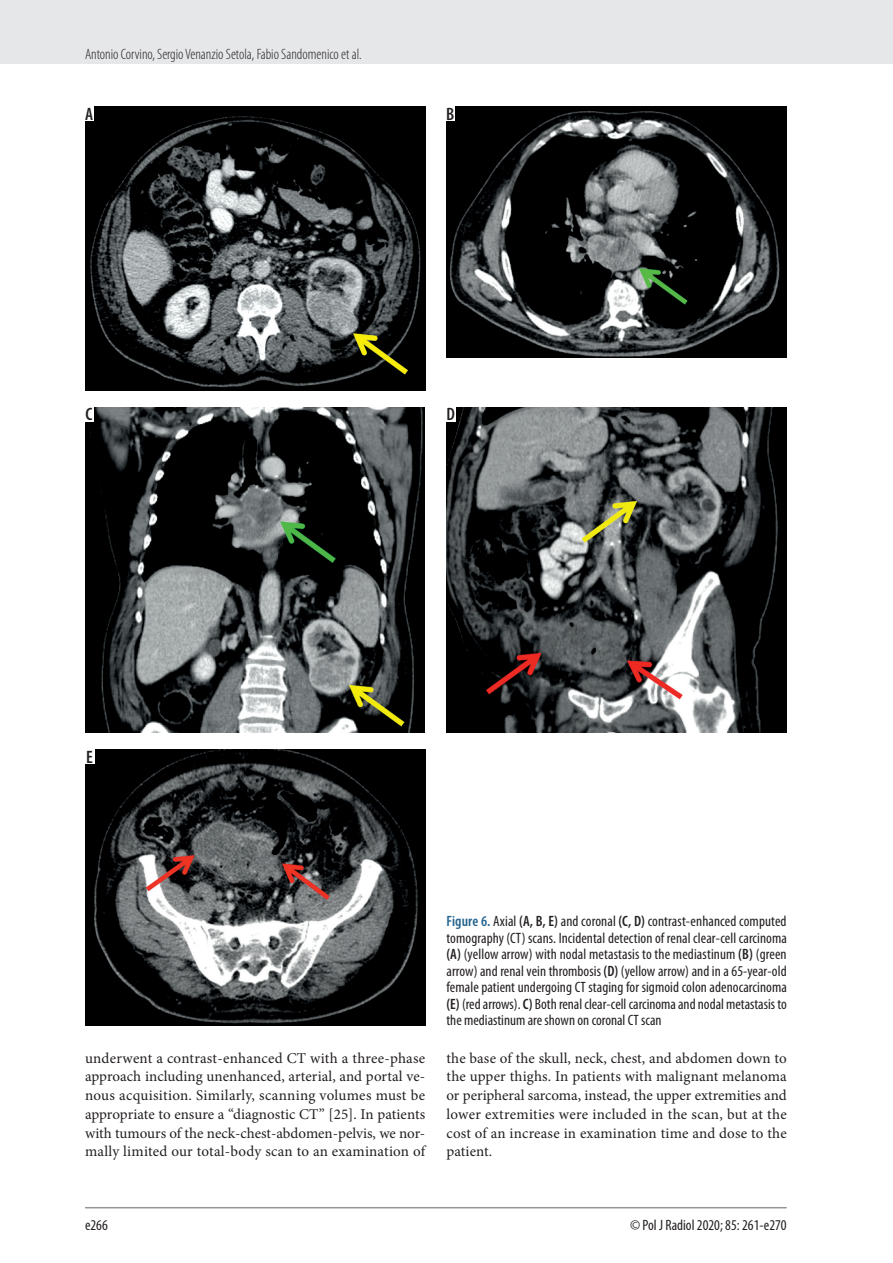
<style>
.page{position:relative;width:893px;height:1263px;background:#fff}
.page>*{position:absolute;margin:0;border:0;box-sizing:border-box;transform-origin:0 0}
.t1{font:600 condensed 18px "Myriad Pro";color:#231f20}
.t2{font:15px/18.8px "Minion Pro";letter-spacing:.01em;color:#231f20;text-align:justify}
.t3{font:condensed 15px/16.5px "Myriad Pro";color:#231f20;text-align:justify}
.t4{font:300 condensed 15px "Myriad Pro";color:#231f20}
.s1{font-weight:600;color:#24648f}
.s2{font-weight:600}
</style>
<div class="page">
<div style="left:0;top:0;width:893px;height:64px;background:#e6e7e9"></div>
<hr style="left:85px;top:1207px;width:702px;height:1px;background:#939598">
<img style="left:85px;top:106px;width:340px;height:285px">
<img style="left:85px;top:408px;width:339px;height:324px">
<img style="left:85px;top:749px;width:340px;height:276px">
<img style="left:446px;top:408px;width:341px;height:324px">
<img style="left:446px;top:106px;width:341px;height:251px">
<div style="left:84px;top:105px;width:10px;height:15px;background:#fff"></div>
<div style="left:84px;top:406px;width:10px;height:15px;background:#fff"></div>
<div style="left:84px;top:748px;width:11px;height:16px;background:#fff"></div>
<div style="left:445px;top:105px;width:10px;height:15px;background:#fff"></div>
<div style="left:446px;top:406px;width:10px;height:15px;background:#fff"></div>
<p class="t4" style="left:85px;top:45px;width:278px">Antonio Corvino, Sergio Venanzio Setola, Fabio Sandomenico et al.</p>
<p class="t1" style="left:85px;top:103px;width:10px">A</p>
<p class="t1" style="left:446px;top:103px;width:10px">B</p>
<p class="t1" style="left:86px;top:403px;width:8px">C</p>
<p class="t1" style="left:446px;top:403px;width:10px">D</p>
<p class="t1" style="left:86px;top:746px;width:8px">E</p>
<p class="t2" style="left:85px;top:1048px;width:342px">underwent a contrast-enhanced CT with a three-phase approach including unenhanced, arterial, and portal ve&shy;nous acquisition. Similarly, scanning volumes must be appropriate to ensure a “diagnostic CT” [25]. In patients with tumours of the neck-chest-abdomen-pelvis, we nor&shy;mally limited our total-body scan to an examination of</p>
<p class="t3" style="left:446px;top:913px;width:342px"><span class="s1">Figure 6.</span> Axial <span class="s2">(A, B, E)</span> and coronal <span class="s2">(C, D)</span> contrast-enhanced computed tomography (CT) scans. Incidental detection of renal clear-cell carcinoma <span class="s2">(A)</span> (yellow arrow) with nodal metastasis to the mediastinum <span class="s2">(B)</span> (green arrow) and renal vein thrombosis <span class="s2">(D)</span> (yellow arrow) and in a 65-year-old female patient undergoing CT staging for sigmoid colon adenocarcinoma <span class="s2">(E)</span> (red arrows). <span class="s2">C)</span> Both renal clear-cell carcinoma and nodal metastasis to the mediastinum are shown on coronal CT scan</p>
<p class="t2" style="left:446px;top:1048px;width:342px">the base of the skull, neck, chest, and abdomen down to the upper thighs. In patients with malignant melanoma or peripheral sarcoma, instead, the upper extremities and lower extremities were included in the scan, but at the cost of an increase in examination time and dose to the patient.</p>
<p class="t3" style="left:85px;top:1216px;width:24px">e266</p>
<p class="t3" style="left:630px;top:1216px;width:158px">© Pol J Radiol 2020; 85: 261-e270</p>
</div>
